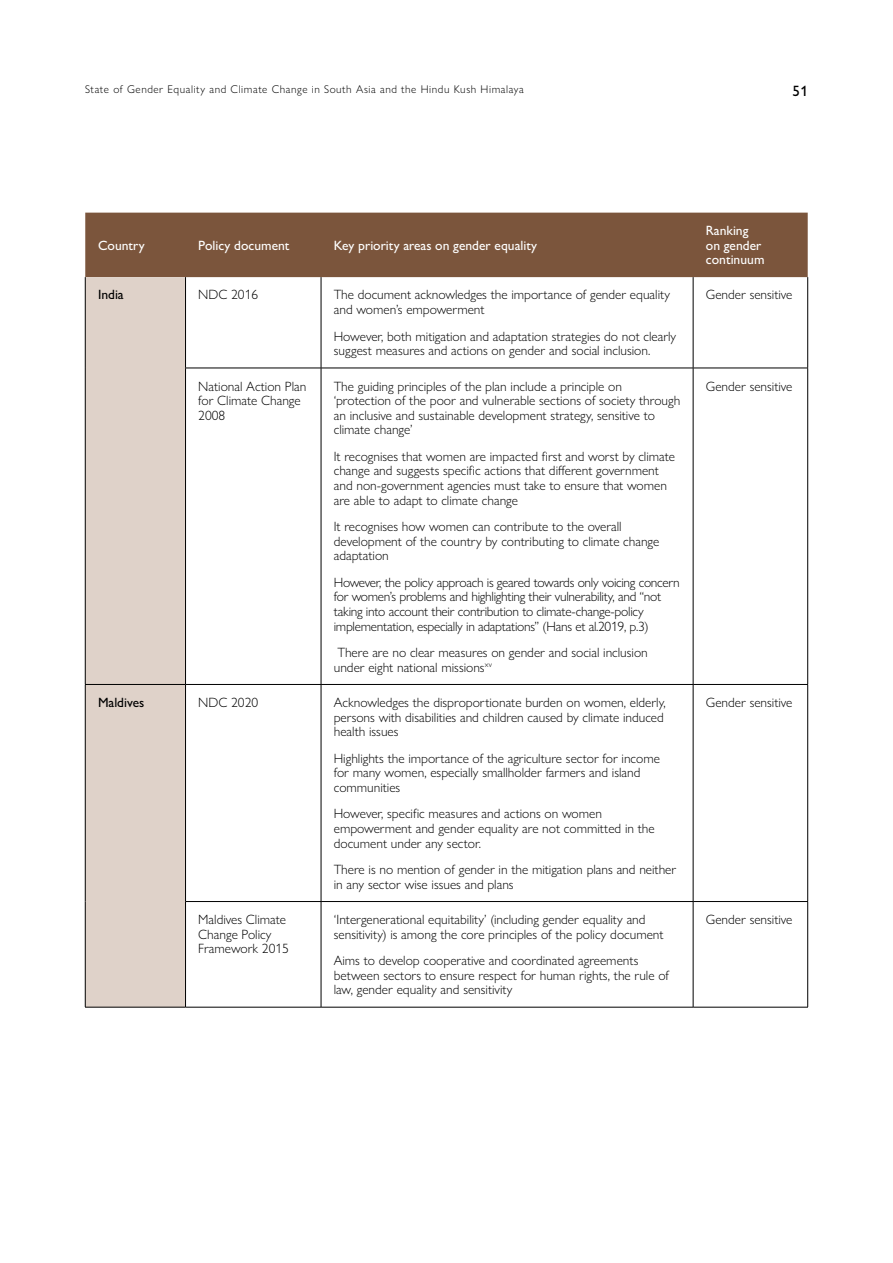
<style>
.page{position:relative;width:893px;height:1263px;background:#fff}
.page>*{position:absolute;margin:0;border:0;box-sizing:border-box;transform-origin:0 0}
.t1{font:500 15px "Gill Sans Nova";color:#000}
.t2{font:300 13.5px/14.5px "Gill Sans Nova";color:#000}
.t3{font:300 13.5px/14.5px "Gill Sans Nova";letter-spacing:-.02em;color:#000}
.t4{font:500 13.5px/14.5px "Gill Sans Nova";color:#fff}
.t5{font:500 13.5px "Gill Sans Nova";color:#000}
.t6{font:300 11.25px "Gill Sans Nova";letter-spacing:.05em;color:#000}
</style>
<div class="page">
<div style="left:85px;top:213px;width:723px;height:64px;background:#7b553c"></div>
<div style="left:86px;top:277px;width:99px;height:730px;background:#dfd2c9"></div>
<hr style="left:85px;top:277px;width:1px;height:91px;background:#000">
<hr style="left:85px;top:368px;width:1px;height:316px;background:#000">
<hr style="left:185px;top:277px;width:1px;height:91px;background:#000">
<hr style="left:321px;top:277px;width:1px;height:91px;background:#000">
<hr style="left:693px;top:277px;width:1px;height:91px;background:#000">
<hr style="left:807px;top:277px;width:1px;height:91px;background:#000">
<hr style="left:185px;top:368px;width:136px;height:1px;background:#000">
<hr style="left:185px;top:368px;width:1px;height:316px;background:#000">
<hr style="left:321px;top:368px;width:372px;height:1px;background:#000">
<hr style="left:321px;top:368px;width:1px;height:316px;background:#000">
<hr style="left:693px;top:368px;width:115px;height:1px;background:#000">
<hr style="left:693px;top:368px;width:1px;height:316px;background:#000">
<hr style="left:807px;top:368px;width:1px;height:316px;background:#000">
<hr style="left:85px;top:684px;width:101px;height:1px;background:#000">
<hr style="left:85px;top:685px;width:1px;height:216px;background:#000">
<hr style="left:85px;top:901px;width:1px;height:106px;background:#000">
<hr style="left:186px;top:684px;width:135px;height:1px;background:#000">
<hr style="left:185px;top:685px;width:1px;height:216px;background:#000">
<hr style="left:321px;top:684px;width:372px;height:1px;background:#000">
<hr style="left:321px;top:685px;width:1px;height:216px;background:#000">
<hr style="left:693px;top:684px;width:115px;height:1px;background:#000">
<hr style="left:693px;top:685px;width:1px;height:216px;background:#000">
<hr style="left:807px;top:685px;width:1px;height:216px;background:#000">
<hr style="left:185px;top:901px;width:136px;height:1px;background:#000">
<hr style="left:185px;top:902px;width:1px;height:105px;background:#000">
<hr style="left:321px;top:901px;width:372px;height:1px;background:#000">
<hr style="left:321px;top:902px;width:1px;height:105px;background:#000">
<hr style="left:693px;top:901px;width:115px;height:1px;background:#000">
<hr style="left:693px;top:902px;width:1px;height:105px;background:#000">
<hr style="left:807px;top:902px;width:1px;height:105px;background:#000">
<hr style="left:85px;top:1007px;width:101px;height:1px;background:#000">
<hr style="left:186px;top:1007px;width:135px;height:1px;background:#000">
<hr style="left:321px;top:1007px;width:372px;height:1px;background:#000">
<hr style="left:693px;top:1007px;width:115px;height:1px;background:#000">
<p class="t6" style="left:85px;top:83px;width:440px">State of Gender Equality and Climate Change in South Asia and the Hindu Kush Himalaya</p>
<p class="t1" style="left:793px;top:82px;width:17px">51</p>
<p class="t4" style="left:98px;top:238px;width:48px">Country</p>
<p class="t4" style="left:198px;top:238px;width:93px">Policy document</p>
<p class="t4" style="left:334px;top:238px;width:205px">Key priority areas on gender equality</p>
<p class="t5" style="left:98px;top:287px;width:27px">India</p>
<p class="t2" style="left:198px;top:287px;width:61px">NDC 2016</p>
<p class="t2" style="left:334px;top:287px;width:338px">The document acknowledges the importance of gender equality and women’s empowerment</p>
<p class="t2" style="left:334px;top:329px;width:344px">However, both mitigation and adaptation strategies do not clearly suggest measures and actions on gender and social inclusion.</p>
<p class="t2" style="left:198px;top:379px;width:110px">National Action Plan for Climate Change<br>2008</p>
<p class="t2" style="left:334px;top:379px;width:348px">The guiding principles of the plan include a principle on ‘protection of the poor and vulnerable sections of society through an inclusive and sustainable development strategy, sensitive to climate change’</p>
<p class="t2" style="left:334px;top:449px;width:343px">It recognises that women are impacted first and worst by climate change and suggests specific actions that different government and non-government agencies must take to ensure that women are able to adapt to climate change</p>
<p class="t2" style="left:334px;top:519px;width:327px">It recognises how women can contribute to the overall development of the country by contributing to climate change adaptation</p>
<p class="t3" style="left:334px;top:575px;width:347px">However, the policy approach is geared towards only voicing concern for women’s problems and highlighting their vulnerability, and “not taking into account their contribution to climate-change-policy implementation, especially in adaptations” (Hans et al.2019, p.3)</p>
<p class="t2" style="left:334px;top:645px;width:316px">There are no clear measures on gender and social inclusion under eight national missions<sup>xv</sup></p>
<p class="t5" style="left:98px;top:694px;width:48px">Maldives</p>
<p class="t2" style="left:198px;top:695px;width:61px">NDC 2020</p>
<p class="t2" style="left:334px;top:695px;width:334px">Acknowledges the disproportionate burden on women, elderly, persons with disabilities and children caused by climate induced health issues</p>
<p class="t2" style="left:334px;top:751px;width:328px">Highlights the importance of the agriculture sector for income for many women, especially smallholder farmers and island communities</p>
<p class="t2" style="left:334px;top:806px;width:322px">However, specific measures and actions on women empowerment and gender equality are not committed in the document under any sector.</p>
<p class="t2" style="left:334px;top:862px;width:344px">There is no mention of gender in the mitigation plans and neither in any sector wise issues and plans</p>
<p class="t2" style="left:198px;top:912px;width:92px">Maldives Climate<br>Change Policy<br>Framework 2015</p>
<p class="t2" style="left:334px;top:912px;width:331px">‘Intergenerational equitability’ (including gender equality and sensitivity) is among the core principles of the policy document</p>
<p class="t2" style="left:334px;top:953px;width:337px">Aims to develop cooperative and coordinated agreements between sectors to ensure respect for human rights, the rule of law, gender equality and sensitivity</p>
<p class="t4" style="left:706px;top:223px;width:60px">Ranking on gender continuum</p>
<p class="t2" style="left:706px;top:287px;width:88px">Gender sensitive</p>
<p class="t2" style="left:706px;top:379px;width:88px">Gender sensitive</p>
<p class="t2" style="left:706px;top:695px;width:88px">Gender sensitive</p>
<p class="t2" style="left:706px;top:912px;width:88px">Gender sensitive</p>
</div>
